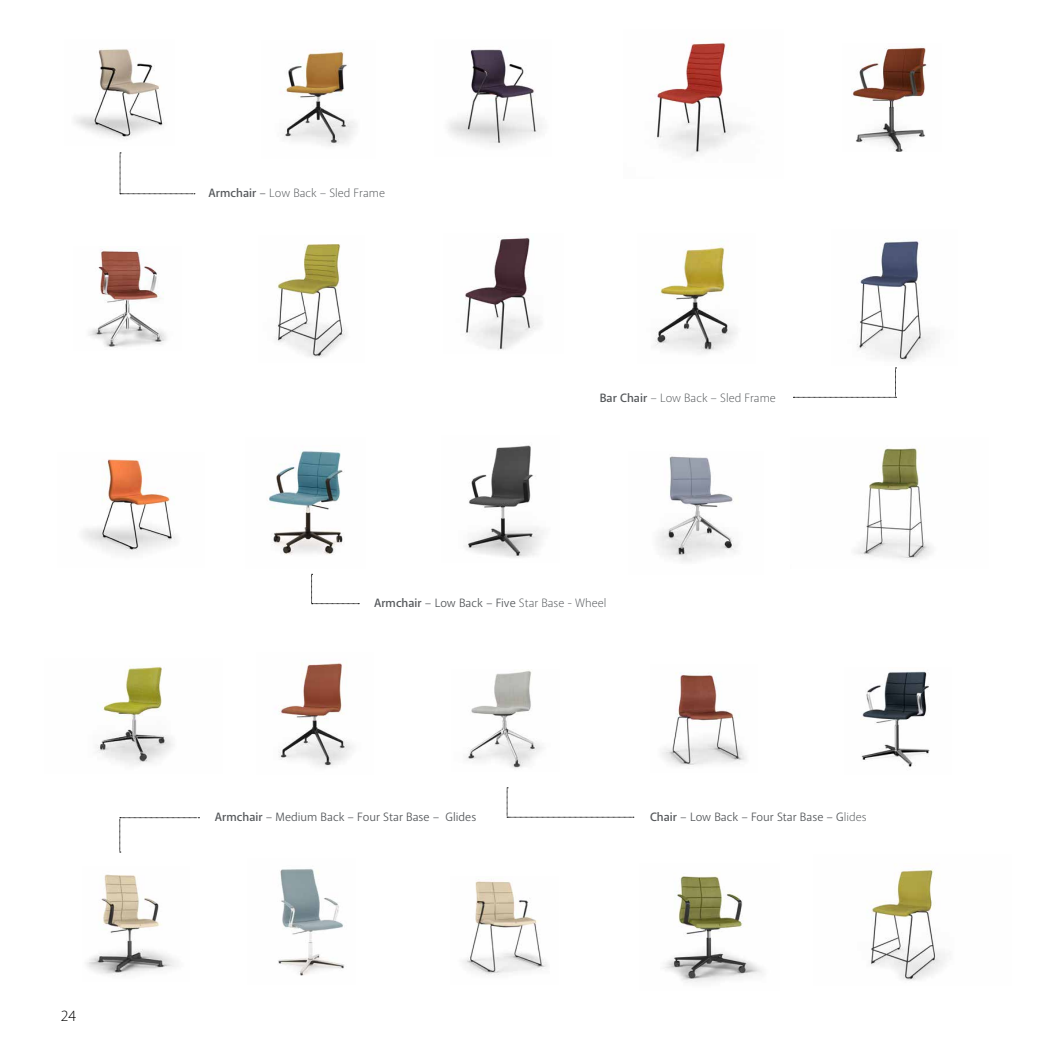
<style>
.page{position:relative;width:1042px;height:1042px;background:#fff}
.page>*{position:absolute;margin:0;border:0;box-sizing:border-box;transform-origin:0 0}
.t1{font:300 15.75px "Myriad Pro";color:#000}
.t2{font:300 12.25px "Akagi Pro";color:#54575a}
.t3{font:12.25px "Akagi Pro";color:#54575a}
.s1{font-weight:600}
.s2{font-weight:400}
.s3{font-weight:300}
</style>
<div class="page">
<img style="left:75px;top:48px;width:89px;height:92px">
<img style="left:448px;top:49px;width:94px;height:97px">
<img style="left:656px;top:42px;width:86px;height:115px">
<img style="left:462px;top:881px;width:86px;height:94px">
<img style="left:465px;top:445px;width:79px;height:113px">
<img style="left:89px;top:249px;width:78px;height:99px">
<img style="left:655px;top:246px;width:82px;height:107px">
<img style="left:855px;top:448px;width:77px;height:113px">
<img style="left:867px;top:869px;width:78px;height:112px">
<img style="left:657px;top:456px;width:79px;height:106px">
<img style="left:269px;top:451px;width:74px;height:104px">
<img style="left:278px;top:868px;width:66px;height:108px">
<img style="left:860px;top:671px;width:70px;height:96px">
<img style="left:284px;top:49px;width:72px;height:97px">
<img style="left:83px;top:459px;width:92px;height:94px">
<img style="left:467px;top:670px;width:75px;height:98px">
<img style="left:851px;top:47px;width:76px;height:104px">
<img style="left:857px;top:240px;width:78px;height:122px">
<img style="left:97px;top:666px;width:76px;height:99px">
<img style="left:664px;top:875px;width:98px;height:108px">
<img style="left:279px;top:663px;width:73px;height:104px">
<img style="left:465px;top:237px;width:76px;height:113px">
<img style="left:276px;top:244px;width:70px;height:114px">
<img style="left:86px;top:874px;width:90px;height:102px">
<img style="left:662px;top:672px;width:84px;height:94px">
<svg style="left:120px;top:153px;width:75px;height:41px"></svg>
<svg style="left:793px;top:368px;width:103px;height:30px"></svg>
<svg style="left:120px;top:817px;width:79px;height:36px"></svg>
<svg style="left:507px;top:787px;width:127px;height:31px"></svg>
<svg style="left:311px;top:574px;width:48px;height:30px"></svg>
<p class="t1" style="left:61px;top:1007px;width:17px">24</p>
<p class="t2" style="left:209px;top:185px;width:178px"><span class="s1">Armchair</span> <span class="s2">–</span> Low Back – Sled Frame</p>
<p class="t2" style="left:600px;top:390px;width:178px"><span class="s1">Bar Chair</span> – Low Back – Sled Frame</p>
<p class="t2" style="left:374px;top:596px;width:234px"><span class="s1">Armchair</span> <span class="s2">– Low Back – Five</span> Star Base - Wheel</p>
<p class="t3" style="left:215px;top:809px;width:263px"><span class="s1">Armchair</span> – Medium Back – Four Star Base – Glides</p>
<p class="t3" style="left:650px;top:809px;width:218px"><span class="s1">Chair</span> – Low Back – Four Star Base – G<span class="s3">lides</span></p>
</div>
